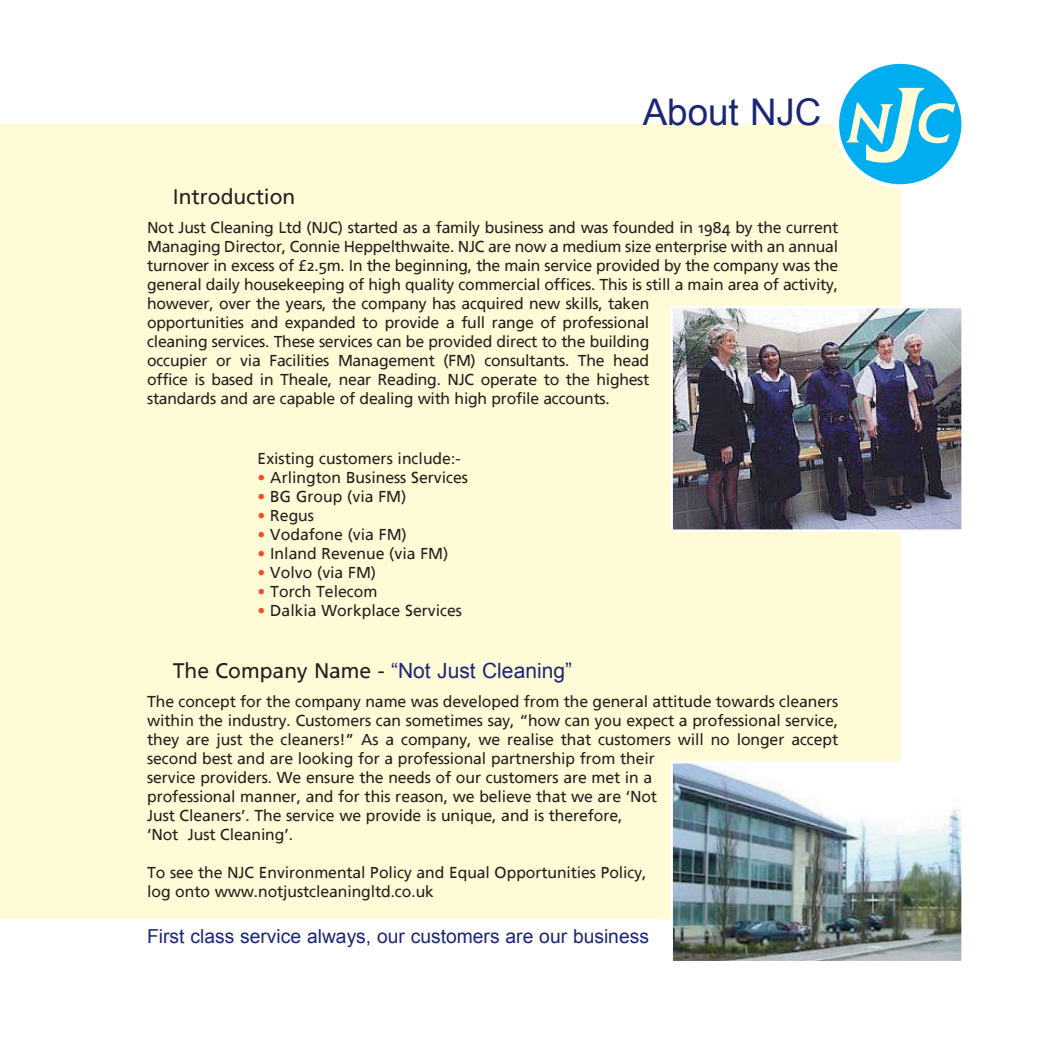
<style>
.page{position:relative;width:1042px;height:1042px;background:#fff}
.page>*{position:absolute;margin:0;border:0;box-sizing:border-box;transform-origin:0 0}
.t1{font:36.75px "Arial";color:#1b2677}
.t2{font:21px "Arial";color:#1b2677}
.t3{font:21px "Frutiger Linotype";color:#231f20}
.t4{font:19.25px "Arial";color:#1b2677}
.t5{font:15.75px/18.9px "Frutiger Linotype";letter-spacing:-.015em;color:#231f20;text-align:justify}
.s1{color:#f04c27}
.s2{font-family:"Frutiger Linotype";color:#231f20}
</style>
<div class="page">
<div style="left:0;top:124px;width:901px;height:795px;background:#fffbd6"></div>
<div style="left:837px;top:62px;width:126px;height:124px;background:#00aeef;border-radius:50%"></div>
<div style="left:835px;top:60px;width:130px;height:128px;border:4px solid #fff;border-radius:50%"></div>
<svg style="left:846px;top:88px;width:109px;height:75px"></svg>
<img style="left:674px;top:310px;width:286px;height:218px">
<div style="left:670px;top:306px;width:294px;height:226px;border:3px solid #fff"></div>
<img style="left:674px;top:765px;width:286px;height:194px">
<div style="left:670px;top:761px;width:294px;height:202px;border:3px solid #fff"></div>
<p class="t1" style="left:643px;top:88px;width:180px">About NJC</p>
<p class="t3" style="left:173px;top:184px;width:124px">Introduction</p>
<p class="t5" style="left:147px;top:218px;width:692px;text-align:left">Not Just Cleaning Ltd (NJC) started as a family business and was founded in 1984 by the current Managing Director, Connie Heppelthwaite. NJC are now a medium size enterprise with an annual turnover in excess of £2.5m. In the beginning, the main service provided by the company was the general daily housekeeping of high quality commercial offices. This is still a main area of activity, however, over the years, the company has acquired new skills, taken<br>opportunities and expanded to provide a full range of professional<br>cleaning services. These services can be provided direct to the building<br>occupier or via Facilities Management (FM) consultants. The head<br>office is based in Theale, near Reading. NJC operate to the highest<br>standards and are capable of dealing with high profile accounts.</p>
<p class="t5" style="left:258px;top:449px;width:205px">Existing customers include:-</p>
<p class="t5" style="left:258px;top:468px;width:212px"><span class="s1">•</span> Arlington Business Services</p>
<p class="t5" style="left:258px;top:487px;width:150px"><span class="s1">•</span> BG Group (via FM)</p>
<p class="t5" style="left:258px;top:506px;width:58px"><span class="s1">•</span> Regus</p>
<p class="t5" style="left:258px;top:525px;width:151px"><span class="s1">•</span> Vodafone (via FM)</p>
<p class="t5" style="left:258px;top:544px;width:192px"><span class="s1">•</span> Inland Revenue (via FM)</p>
<p class="t5" style="left:258px;top:563px;width:120px"><span class="s1">•</span> Volvo (via FM)</p>
<p class="t5" style="left:258px;top:582px;width:121px"><span class="s1">•</span> Torch Telecom</p>
<p class="t5" style="left:258px;top:601px;width:206px"><span class="s1">•</span> Dalkia Workplace Services</p>
<p class="t2" style="left:173px;top:657px;width:401px"><span class="s2">The Company Name -</span> “Not Just Cleaning”</p>
<p class="t5" style="left:147px;top:692px;width:692px">The concept for the company name was developed from the general attitude towards cleaners within the industry. Customers can sometimes say, “how can you expect a professional service, they are just the cleaners!” As a company, we realise that customers will no longer accept second best and are looking for a professional partnership from their</p>
<p class="t5" style="left:147px;top:768px;width:507px">service providers. We ensure the needs of our customers are met in a</p>
<p class="t5" style="left:147px;top:787px;width:511px">professional manner, and for this reason, we believe that we are ‘Not</p>
<p class="t5" style="left:147px;top:806px;width:477px">Just Cleaners’. The service we provide is unique, and is therefore,</p>
<p class="t5" style="left:147px;top:825px;width:147px">‘Not Just Cleaning’.</p>
<p class="t5" style="left:147px;top:863px;width:501px">To see the NJC Environmental Policy and Equal Opportunities Policy,</p>
<p class="t5" style="left:147px;top:882px;width:288px">log onto www.notjustcleaningltd.co.uk</p>
<p class="t4" style="left:147px;top:923px;width:503px">First class service always, our customers are our business</p>
</div>
